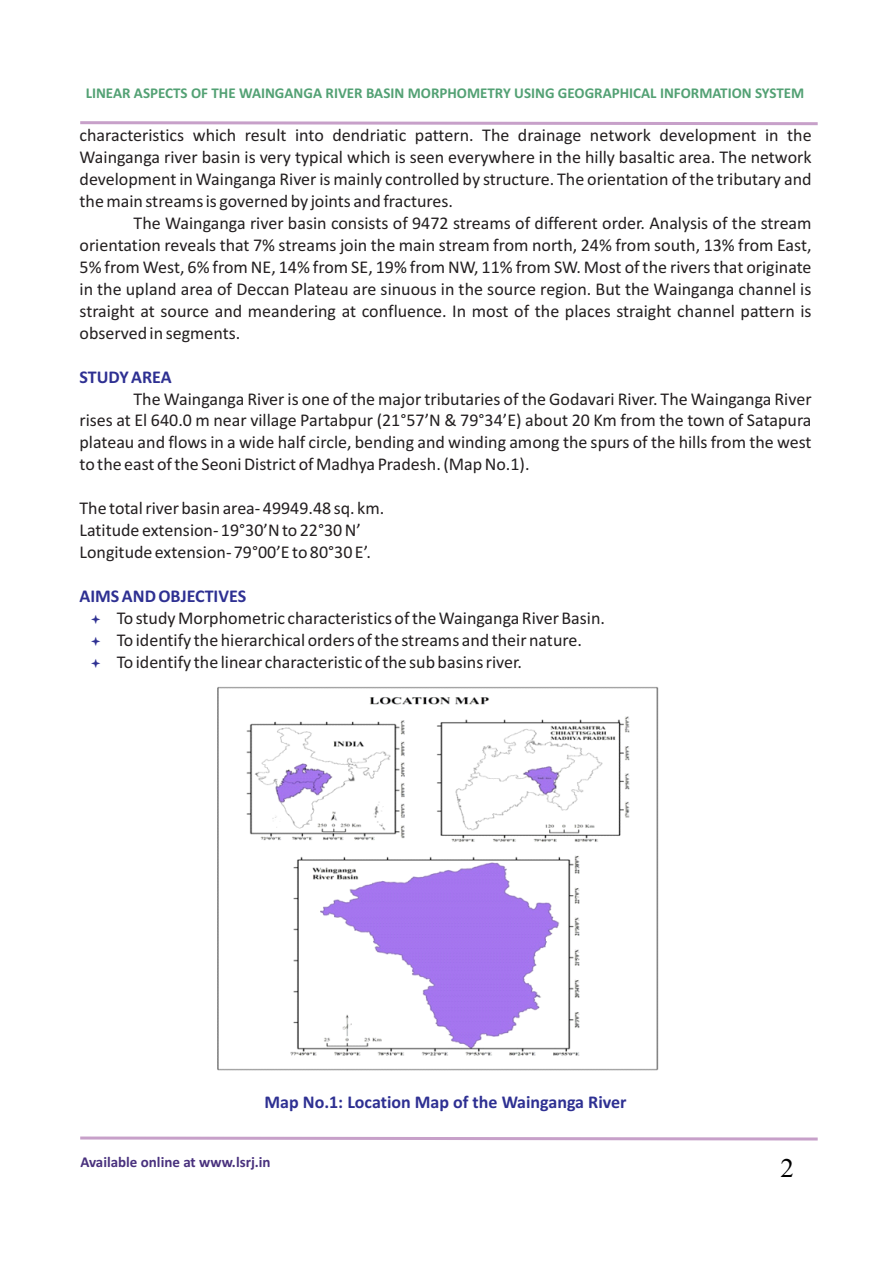
<style>
.page{position:relative;width:893px;height:1263px;background:#fff}
.page>*{position:absolute;margin:0;border:0;box-sizing:border-box;transform-origin:0 0}
.t1{font:27px "Times";color:#000}
.t2{font:18px/21.9px "Calibri";color:#231f20;text-align:justify}
.t3{font:700 18px "Calibri";color:#2e3092}
.t4{font:700 15px "Calibri";color:#53a174}
.t5{font:700 15px "Calibri";color:#49317d}
</style>
<div class="page">
<svg style="left:80px;top:121px;width:738px;height:5px"></svg>
<svg style="left:80px;top:1136px;width:738px;height:5px"></svg>
<img style="left:217px;top:686px;width:441px;height:385px">
<p class="t4" style="left:86px;top:87px;width:720px">LINEAR ASPECTS OF THE WAINGANGA RIVER BASIN MORPHOMETRY USING GEOGRAPHICAL INFORMATION SYSTEM</p>
<p class="t2" style="left:80px;top:125px;width:734px">characteristics which result into dendriatic pattern. The drainage network development in the Wainganga river basin is very typical which is seen everywhere in the hilly basaltic area. The network development in Wainganga River is mainly controlled by structure. The orientation of the tributary and the main streams is governed by joints and fractures.</p>
<p class="t2" style="left:80px;top:213px;width:734px;text-indent:54px">The Wainganga river basin consists of 9472 streams of different order. Analysis of the stream orientation reveals that 7% streams join the main stream from north, 24% from south, 13% from East, 5% from West, 6% from NE, 14% from SE, 19% from NW, 11% from SW. Most of the rivers that originate in the upland area of Deccan Plateau are sinuous in the source region. But the Wainganga channel is straight at source and meandering at confluence. In most of the places straight channel pattern is observed in segments.</p>
<p class="t3" style="left:79px;top:369px;width:94px">STUDY AREA</p>
<p class="t2" style="left:80px;top:389px;width:734px;text-indent:54px">The Wainganga River is one of the major tributaries of the Godavari River. The Wainganga River rises at El 640.0 m near village Partabpur (21°57’N &amp; 79°34’E) about 20 Km from the town of Satapura plateau and flows in a wide half circle, bending and winding among the spurs of the hills from the west to the east of the Seoni District of Madhya Pradesh. (Map No.1).</p>
<p class="t2" style="left:80px;top:499px;width:306px;text-align:left">The total river basin area- 49949.48 sq. km.<br>Latitude extension- 19°30’N to 22°30 N’<br>Longitude extension- 79°00’E to 80°30 E’.</p>
<p class="t3" style="left:79px;top:589px;width:168px">AIMS AND OBJECTIVES</p>
<p class="t2" style="left:117px;top:609px;width:490px;text-align:left">To study Morphometric characteristics of the Wainganga River Basin.<br>To identify the hierarchical orders of the streams and their nature.<br>To identify the linear characteristic of the sub basins river.</p>
<p class="t3" style="left:264px;top:1094px;width:364px">Map No.1: Location Map of the Wainganga River</p>
<p class="t5" style="left:80px;top:1156px;width:192px">Available online at www.lsrj.in</p>
<h1 class="t1" style="left:780px;top:1158px;width:15px">2</h1>
</div>
